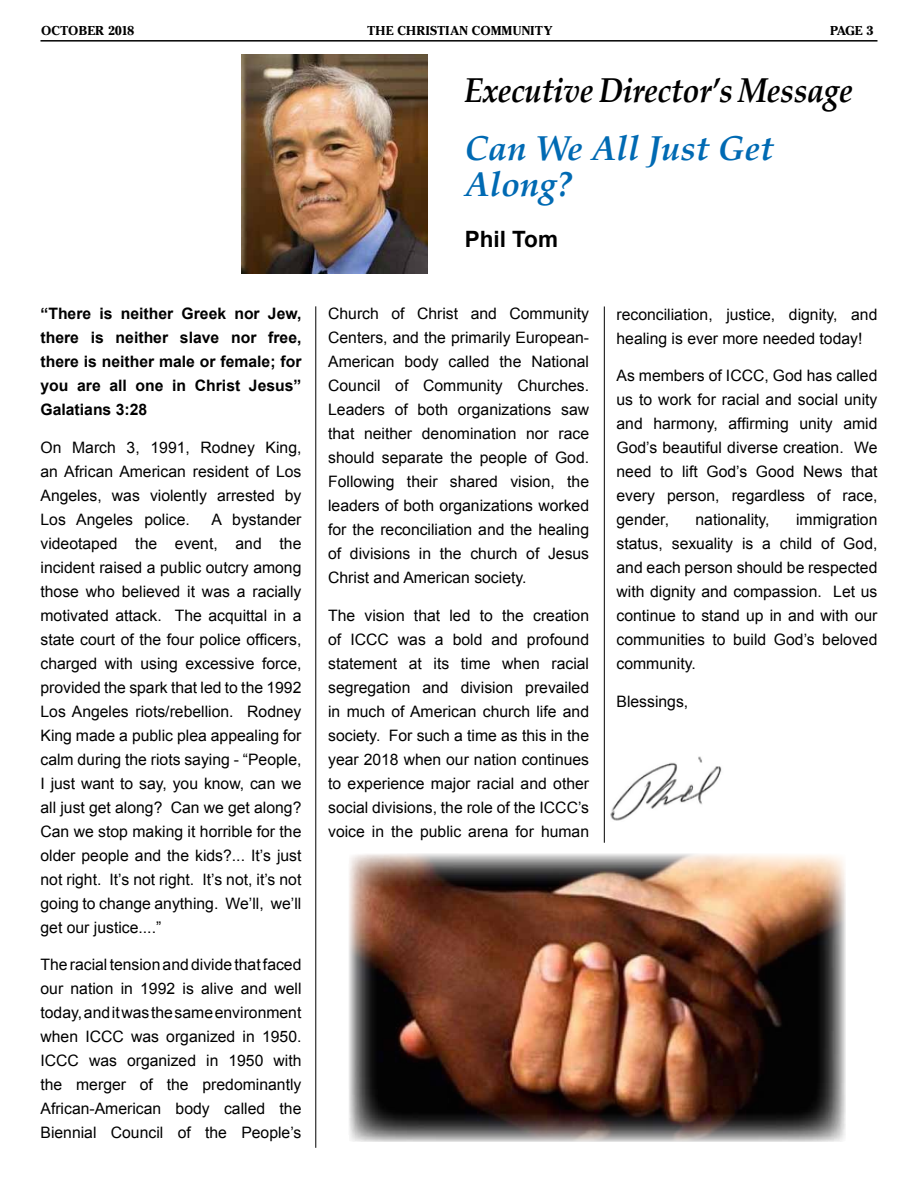
<style>
.page{position:relative;width:918px;height:1188px;background:#fff}
.page>*{position:absolute;margin:0;border:0;box-sizing:border-box;transform-origin:0 0}
.t1{font:italic 700 34.5px "Palatino Linotype";letter-spacing:-.015em;color:#000;scale:.9 1}
.t2{font:italic 700 34.5px/36px "Palatino Linotype";color:#006ab3}
.t3{font:700 22.5px "Arial";color:#000}
.t4{font:15.75px/24px "Arial";color:#000;text-align:justify}
.t5{font:700 15.75px/24px "Arial";color:#000;text-align:justify}
.t6{font:13.5px "Cheltenham Bold DTC";color:#000}
</style>
<div class="page">
<hr style="left:40px;top:40px;width:838px;height:2px;background:#000">
<hr style="left:604px;top:306px;width:1px;height:537px;background:#000">
<hr style="left:315px;top:306px;width:1px;height:842px;background:#000">
<img style="left:242px;top:54px;width:185px;height:219px">
<img style="left:349px;top:854px;width:497px;height:288px">
<img style="left:610px;top:756px;width:112px;height:65px">
<p class="t6" style="left:41px;top:23px;width:95px">OCTOBER 2018</p>
<p class="t6" style="left:367px;top:23px;width:187px">THE CHRISTIAN COMMUNITY</p>
<p class="t6" style="left:830px;top:23px;width:9px">page</p>
<p class="t6" style="left:867px;top:23px;width:9px">3</p>
<h1 class="t1" style="left:464px;top:66px;width:433px">Executive Director’s Message</h1>
<h1 class="t2" style="left:465px;top:128px;width:310px">Can We All Just Get<br>Along?</h1>
<p class="t5" style="left:41px;top:302px;width:263px">“There is neither Greek nor Jew, there is neither slave nor free, there is neither male or female; for you are all one in Christ Jesus” Galatians 3:28</p>
<p class="t4" style="left:41px;top:435px;width:262px">On March 3, 1991, Rodney King, an African American resident of Los Angeles, was violently arrested by Los Angeles police.</p>
<p class="t4" style="left:41px;top:507px;width:263px;text-indent:171px">A bystander videotaped the event, and the incident raised a public outcry among those who believed it was a racially motivated attack. The acquittal in a state court of the four police officers, charged with using excessive force, provided the spark that led to the 1992<br>Los Angeles riots/rebellion. Rodney King made a public plea appealing for calm during the riots saying - “People, I just want to say, you know, can we all just get along? Can we get along?<br>Can we stop making it horrible for the older people and the kids?... It’s just not right. It’s not right. It’s not, it’s not going to change anything. We’ll, we’ll get our justice....”</p>
<p class="t4" style="left:41px;top:953px;width:262px">The racial tension and divide that faced our nation in 1992 is alive and well today, and it was the same environment when ICCC was organized in 1950.<br>ICCC was organized in 1950 with the merger of the predominantly African-American body called the Biennial Council of the People’s</p>
<h2 class="t3" style="left:465px;top:224px;width:95px">Phil Tom</h2>
<p class="t4" style="left:328px;top:302px;width:263px">Church of Christ and Community Centers, and the primarily European-American body called the National Council of Community Churches.<br>Leaders of both organizations saw that neither denomination nor race should separate the people of God.<br>Following their shared vision, the leaders of both organizations worked for the reconciliation and the healing of divisions in the church of Jesus Christ and American society.</p>
<p class="t4" style="left:328px;top:603px;width:263px">The vision that led to the creation of ICCC was a bold and profound statement at its time when racial segregation and division prevailed in much of American church life and society. For such a time as this in the year 2018 when our nation continues to experience major racial and other social divisions, the role of the ICCC’s voice in the public arena for human</p>
<p class="t4" style="left:616px;top:302px;width:262px">reconciliation, justice, dignity, and healing is ever more needed today!</p>
<p class="t4" style="left:616px;top:364px;width:263px">As members of ICCC, God has called us to work for racial and social unity and harmony, affirming unity amid God’s beautiful diverse creation. We need to lift God’s Good News that every person, regardless of race, gender,</p>
<p class="t4" style="left:616px;top:508px;width:262px;text-indent:180px">immigration status, sexuality is a child of God, and each person should be respected with dignity and compassion. Let us continue to stand up in and with our communities to build God’s beloved community.</p>
<p class="t4" style="left:616px;top:689px;width:73px">Blessings,</p>
<p class="t4" style="left:696px;top:508px;width:76px">nationality,</p>
</div>
